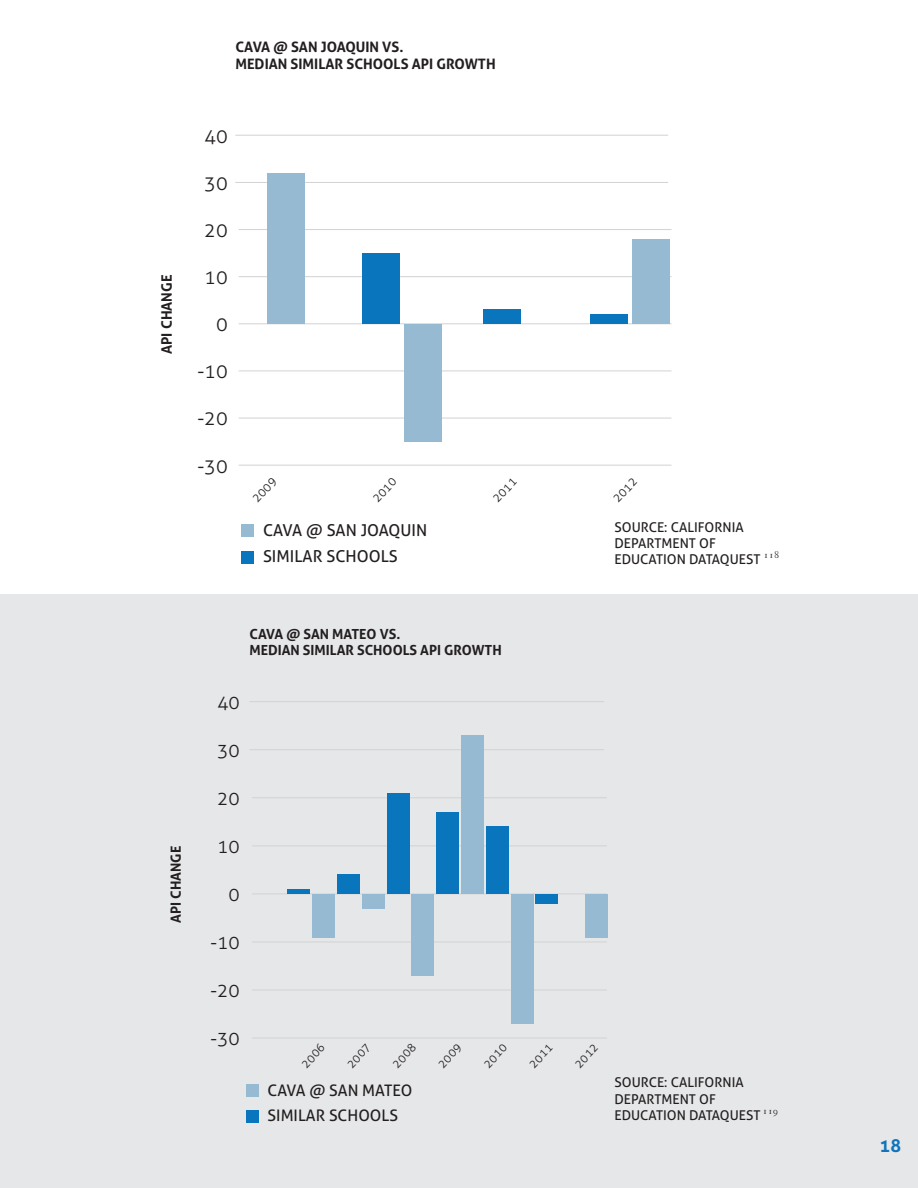
<style>
.page{position:relative;width:918px;height:1188px;background:#fff}
.page>*{position:absolute;margin:0;border:0;box-sizing:border-box;transform-origin:0 0}
.t1{font:300 19.65px "Aller";color:#231f20}
.t2{font:300 18.9px "Aller";color:#231f20}
.t3{font:700 18px "Aller";color:#1074bc}
.t4{font:16.35px/26.4px "Aller";color:#231f20}
.t5{font:15.9px/25.5px "Aller";color:#231f20}
.t6{font:700 14.4px/17.2px "Aller";color:#231f20}
.t7{font:700 13.95px/16.8px "Aller";color:#231f20}
.t8{font:13.5px "Aller";color:#231f20}
.t9{font:300 12px "Aller";color:#231f20}
.t10{font:300 11.55px "Aller";color:#231f20}
.t11{font:10.5px "Fanwood";color:#231f20}
</style>
<div class="page">
<div style="left:0;top:594px;width:918px;height:594px;background:#e6e7e9"></div>
<div style="left:241px;top:524px;width:12px;height:13px;background:#97bad3"></div>
<div style="left:241px;top:551px;width:12px;height:13px;background:#0975bc"></div>
<hr style="left:239px;top:276px;width:432px;height:1px;background:#d1d2d4">
<hr style="left:239px;top:229px;width:432px;height:1px;background:#d1d2d4">
<hr style="left:235px;top:182px;width:433px;height:1px;background:#d1d2d4">
<hr style="left:235px;top:135px;width:433px;height:1px;background:#d1d2d4">
<hr style="left:239px;top:323px;width:432px;height:1px;background:#d1d2d4">
<hr style="left:239px;top:371px;width:432px;height:1px;background:#d1d2d4">
<hr style="left:239px;top:418px;width:432px;height:1px;background:#d1d2d4">
<hr style="left:239px;top:465px;width:432px;height:1px;background:#d1d2d4">
<div style="left:632px;top:239px;width:38px;height:85px;background:#97bad3"></div>
<div style="left:590px;top:314px;width:38px;height:10px;background:#0975bc"></div>
<div style="left:484px;top:310px;width:37px;height:14px;background:#0975bc"></div>
<div style="left:404px;top:324px;width:38px;height:118px;background:#97bad3"></div>
<div style="left:362px;top:253px;width:38px;height:71px;background:#0975bc"></div>
<div style="left:267px;top:173px;width:38px;height:151px;background:#97bad3"></div>
<hr style="left:252px;top:846px;width:355px;height:1px;background:#d1d2d4">
<hr style="left:252px;top:797px;width:355px;height:1px;background:#d1d2d4">
<hr style="left:249px;top:749px;width:355px;height:1px;background:#d1d2d4">
<hr style="left:249px;top:701px;width:355px;height:1px;background:#d1d2d4">
<hr style="left:252px;top:894px;width:355px;height:1px;background:#d1d2d4">
<hr style="left:252px;top:942px;width:355px;height:1px;background:#d1d2d4">
<hr style="left:252px;top:990px;width:355px;height:1px;background:#d1d2d4">
<hr style="left:252px;top:1038px;width:355px;height:1px;background:#d1d2d4">
<div style="left:585px;top:894px;width:23px;height:43px;background:#97bad3"></div>
<div style="left:536px;top:894px;width:22px;height:10px;background:#0975bc"></div>
<div style="left:511px;top:894px;width:22px;height:130px;background:#97bad3"></div>
<div style="left:486px;top:827px;width:22px;height:67px;background:#0975bc"></div>
<div style="left:461px;top:735px;width:23px;height:159px;background:#97bad3"></div>
<div style="left:436px;top:812px;width:23px;height:82px;background:#0975bc"></div>
<div style="left:412px;top:894px;width:22px;height:82px;background:#97bad3"></div>
<div style="left:387px;top:793px;width:22px;height:101px;background:#0975bc"></div>
<div style="left:362px;top:894px;width:22px;height:14px;background:#97bad3"></div>
<div style="left:337px;top:875px;width:23px;height:19px;background:#0975bc"></div>
<div style="left:312px;top:894px;width:23px;height:43px;background:#97bad3"></div>
<div style="left:288px;top:889px;width:22px;height:5px;background:#0975bc"></div>
<div style="left:246px;top:1084px;width:12px;height:13px;background:#97bad3"></div>
<div style="left:246px;top:1110px;width:12px;height:12px;background:#0975bc"></div>
<p class="t6" style="left:158px;top:354px;width:81px;rotate:-90deg">API CHANGE</p>
<p class="t6" style="left:235px;top:38px;width:262px">CAVA @ SAN JOAQUIN VS.<br>MEDIAN SIMILAR SCHOOLS API GROWTH</p>
<p class="t1" style="left:204px;top:124px;width:25px">40</p>
<p class="t1" style="left:204px;top:171px;width:25px">30</p>
<p class="t1" style="left:204px;top:218px;width:25px">20</p>
<p class="t1" style="left:204px;top:265px;width:25px">10</p>
<p class="t1" style="left:216px;top:312px;width:13px">0</p>
<p class="t1" style="left:197px;top:360px;width:32px">-10</p>
<p class="t1" style="left:197px;top:407px;width:32px">-20</p>
<p class="t1" style="left:197px;top:454px;width:32px">-30</p>
<p class="t9" style="left:249px;top:495px;width:30px;rotate:-46deg">2009</p>
<p class="t9" style="left:369px;top:495px;width:30px;rotate:-46deg">2010</p>
<p class="t9" style="left:490px;top:495px;width:30px;rotate:-46deg">2011</p>
<p class="t9" style="left:610px;top:495px;width:30px;rotate:-46deg">2012</p>
<p class="t4" style="left:263px;top:517px;width:166px">CAVA @ SAN JOAQUIN<br>SIMILAR SCHOOLS</p>
<p class="t8" style="left:615px;top:519px;width:131px">SOURCE: CALIFORNIA</p>
<p class="t8" style="left:615px;top:535px;width:103px">DEPARTMENT OF</p>
<p class="t8" style="left:615px;top:551px;width:148px">EDUCATION DATAQUEST</p>
<p class="t11" style="left:764px;top:549px;width:17px">118</p>
<p class="t7" style="left:167px;top:923px;width:78px;rotate:-90deg">API CHANGE</p>
<p class="t7" style="left:249px;top:625px;width:254px">CAVA @ SAN MATEO VS.<br>MEDIAN SIMILAR SCHOOLS API GROWTH</p>
<p class="t2" style="left:217px;top:691px;width:24px">40</p>
<p class="t2" style="left:217px;top:739px;width:24px">30</p>
<p class="t2" style="left:217px;top:787px;width:24px">20</p>
<p class="t2" style="left:217px;top:835px;width:24px">10</p>
<p class="t2" style="left:229px;top:883px;width:13px">0</p>
<p class="t2" style="left:211px;top:931px;width:31px">-10</p>
<p class="t2" style="left:211px;top:979px;width:31px">-20</p>
<p class="t2" style="left:211px;top:1027px;width:31px">-30</p>
<p class="t10" style="left:299px;top:1061px;width:29px;rotate:-46deg">2006</p>
<p class="t10" style="left:344px;top:1061px;width:29px;rotate:-46deg">2007</p>
<p class="t10" style="left:390px;top:1061px;width:29px;rotate:-46deg">2008</p>
<p class="t10" style="left:435px;top:1061px;width:29px;rotate:-46deg">2009</p>
<p class="t10" style="left:481px;top:1061px;width:29px;rotate:-46deg">2010</p>
<p class="t10" style="left:526px;top:1061px;width:29px;rotate:-46deg">2011</p>
<p class="t10" style="left:572px;top:1061px;width:29px;rotate:-46deg">2012</p>
<p class="t5" style="left:268px;top:1077px;width:146px">CAVA @ SAN MATEO<br>SIMILAR SCHOOLS</p>
<p class="t8" style="left:615px;top:1074px;width:131px">SOURCE: CALIFORNIA</p>
<p class="t8" style="left:615px;top:1091px;width:103px">DEPARTMENT OF</p>
<p class="t8" style="left:615px;top:1107px;width:148px">EDUCATION DATAQUEST</p>
<p class="t11" style="left:762px;top:1105px;width:17px">119</p>
<p class="t3" style="left:880px;top:1134px;width:23px">18</p>
</div>
